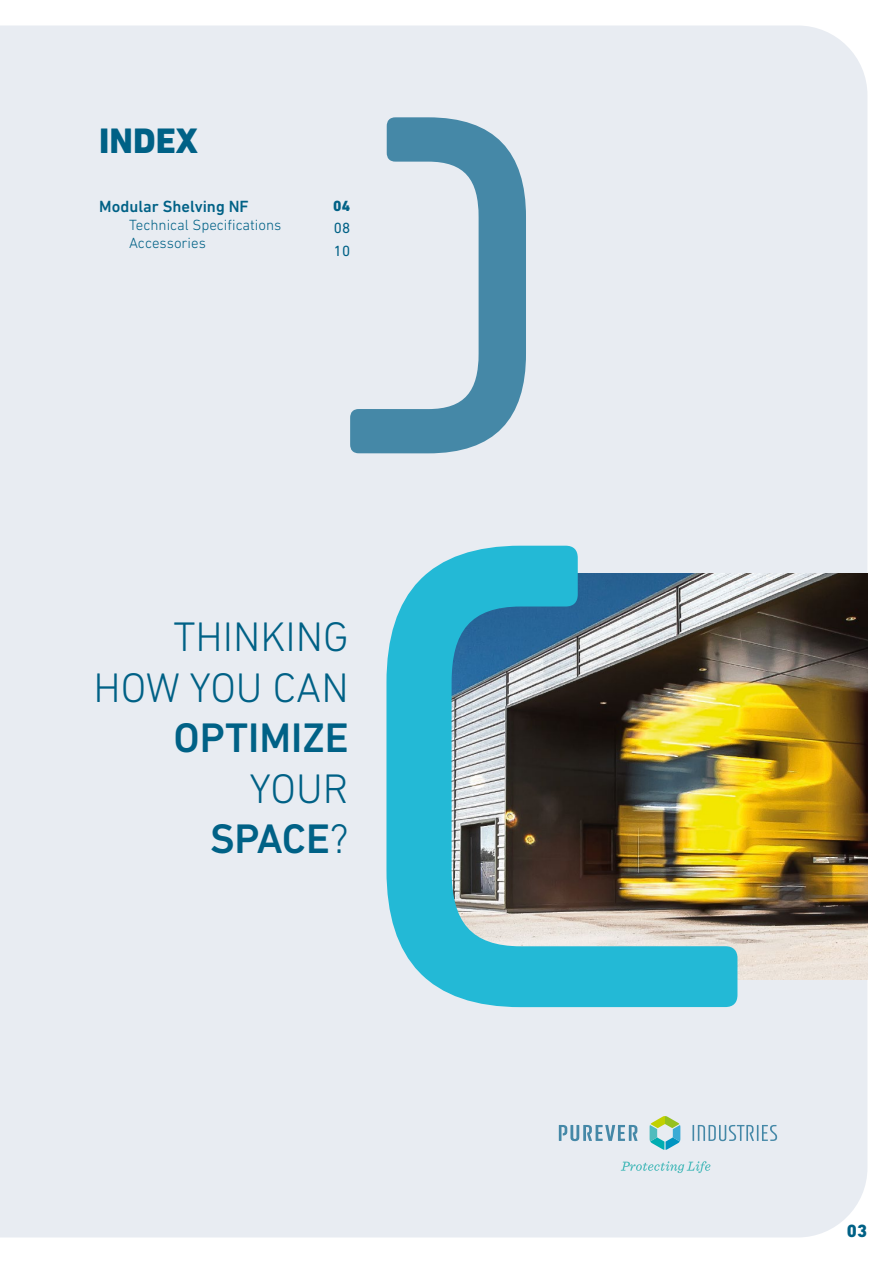
<style>
.page{position:relative;width:893px;height:1263px;background:#fff}
.page>*{position:absolute;margin:0;border:0;box-sizing:border-box;transform-origin:0 0}
.t1{font:300 42px/50.4px "DIN Next LT Pro";color:#006186;text-align:right}
.t2{font:500 42px "DIN Next LT Pro";color:#006186}
.t3{font:800 36px "DIN Next LT Pro";color:#006186}
.t4{font:800 18px "DIN Next LT Pro";color:#006186}
.t5{font:500 16.5px "DIN Next LT Pro";color:#006186}
.t6{font:300 15px/18px "DIN Next LT Pro";color:#006186}
.t7{font:15px/22.2px "DIN Next LT Pro";color:#006186}
.t8{font:800 15px "DIN Next LT Pro";color:#006186}
.s1{font-weight:500}
</style>
<div class="page">
<div style="left:0;top:25px;width:867px;height:1212px;background:#e8ecf2"></div>
<svg style="left:621px;top:1161px;width:89px;height:12px"></svg>
<svg style="left:559px;top:1116px;width:218px;height:34px;background:#c5d9df"></svg>
<img style="left:737px;top:574px;width:130px;height:405px">
<img style="left:386px;top:546px;width:351px;height:461px">
<svg style="left:350px;top:117px;width:176px;height:336px;background:#a8c4d4"></svg>
<h2 class="t3" style="left:99px;top:120px;width:100px">INDEX</h2>
<p class="t5" style="left:99px;top:197px;width:151px">Modular Shelving NF</p>
<p class="t6" style="left:129px;top:216px;width:154px">Technical Specifications<br>Accessories</p>
<p class="t8" style="left:333px;top:197px;width:18px">04</p>
<p class="t7" style="left:334px;top:217px;width:18px">08<br>10</p>
<h1 class="t1" style="left:93px;top:611px;width:257px">THINKING<br>HOW YOU CAN</h1>
<h1 class="t2" style="left:174px;top:713px;width:177px">OPTIMIZE</h1>
<h1 class="t1" style="left:210px;top:763px;width:140px">YOUR<br><span class="s1">SPACE</span>?</h1>
<p class="t4" style="left:847px;top:1220px;width:22px">03</p>
</div>
